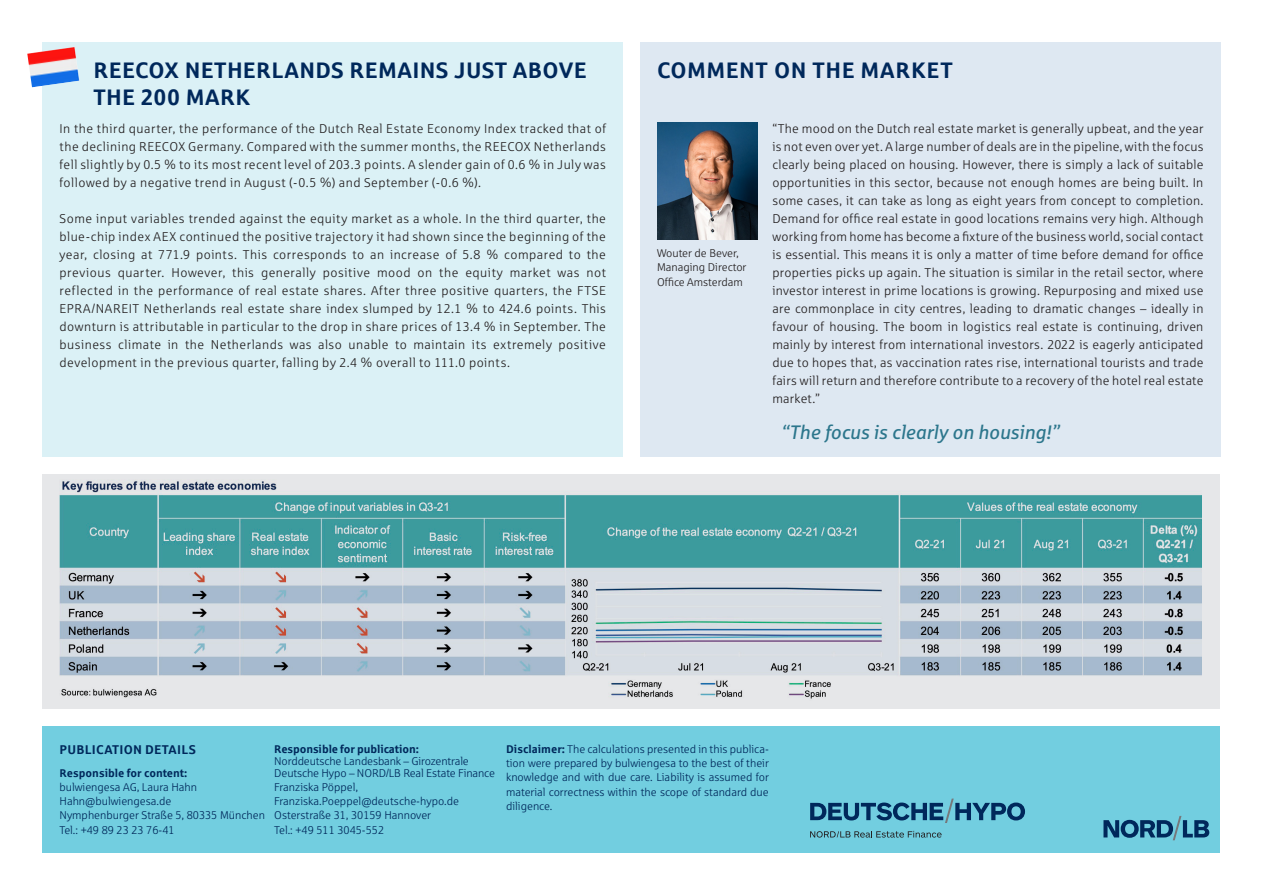
<style>
.page{position:relative;width:1263px;height:893px;background:#fff}
.page>*{position:absolute;margin:0;border:0;box-sizing:border-box;transform-origin:0 0}
.t1{font:700 22.5px "Sparkasse Rg";letter-spacing:.015em;color:#00285b}
.t2{font:italic 19.5px "Sparkasse Rg";letter-spacing:-.01em;color:#2c768c}
.t3{font:12.75px/18px "Sparkasse Lt";letter-spacing:.035em;color:#231f20;text-align:justify}
.t4{font:700 12.75px "Sparkasse Rg";letter-spacing:.02em;color:#00285b}
.t5{font:11.25px/14.2px "Sparkasse Lt";color:#00285b;text-align:justify}
.t6{font:700 11.25px "Sparkasse Rg";letter-spacing:-.01em;color:#00285b}
.t7{font:11.25px/14.2px "Sparkasse Lt";color:#231f20}
.s1{font-family:"Sparkasse Rg";font-weight:700}
</style>
<div class="page">
<div style="left:43px;top:727px;width:1177px;height:126px;background:#72cee0"></div>
<div style="left:43px;top:43px;width:580px;height:414px;background:#dbf1f6"></div>
<div style="left:640px;top:43px;width:580px;height:414px;background:#dee8f2"></div>
<div style="left:43px;top:475px;width:1177px;height:234px;background:#e6e7e9"></div>
<img style="left:60px;top:475px;width:1141px;height:228px">
<svg style="left:810px;top:799px;width:215px;height:24px;background:#4890ae"></svg>
<svg style="left:1103px;top:816px;width:106px;height:24px;background:#4388a7"></svg>
<svg style="left:810px;top:831px;width:131px;height:7px"></svg>
<img style="left:27px;top:47px;width:52px;height:40px">
<img style="left:657px;top:123px;width:101px;height:117px">
<p class="t1" style="left:94px;top:56px;width:495px">REECOX NETHERLANDS REMAINS JUST ABOVE</p>
<p class="t1" style="left:657px;top:56px;width:297px">COMMENT ON THE MARKET</p>
<p class="t1" style="left:94px;top:83px;width:158px">THE 200 MARK</p>
<p class="t3" style="left:60px;top:119px;width:548px">In the third quarter, the performance of the Dutch Real Estate Economy Index tracked that of the declining REECOX Germany. Compared with the summer months, the REECOX Netherlands fell slightly by 0.5 % to its most recent level of 203.3 points. A slender gain of 0.6 % in July was followed by a negative trend in August (-0.5 %) and September (-0.6 %).</p>
<p class="t3" style="left:60px;top:209px;width:548px">Some input variables trended against the equity market as a whole. In the third quarter, the blue-chip index AEX continued the positive trajectory it had shown since the beginning of the year, closing at 771.9 points. This corresponds to an increase of 5.8 % compared to the previous quarter. However, this generally positive mood on the equity market was not reflected in the performance of real estate shares. After three positive quarters, the FTSE EPRA/NAREIT Netherlands real estate share index slumped by 12.1 % to 424.6 points. This downturn is attributable in particular to the drop in share prices of 13.4 % in September. The business climate in the Netherlands was also unable to maintain its extremely positive development in the previous quarter, falling by 2.4 % overall to 111.0 points.</p>
<p class="t7" style="left:657px;top:246px;width:91px">Wouter de Bever,<br>Managing Director<br>Office Amsterdam</p>
<p class="t3" style="left:772px;top:119px;width:433px">“The mood on the Dutch real estate market is generally upbeat, and the year is not even over yet. A large number of deals are in the pipeline, with the focus clearly being placed on housing. However, there is simply a lack of suitable opportunities in this sector, because not enough homes are being built. In some cases, it can take as long as eight years from concept to completion.<br>Demand for office real estate in good locations remains very high. Although working from home has become a fixture of the business world, social contact is essential. This means it is only a matter of time before demand for office properties picks up again. The situation is similar in the retail sector, where investor interest in prime locations is growing. Repurposing and mixed use are commonplace in city centres, leading to dramatic changes – ideally in favour of housing. The boom in logistics real estate is continuing, driven mainly by interest from international investors. 2022 is eagerly anticipated due to hopes that, as vaccination rates rise, international tourists and trade fairs will return and therefore contribute to a recovery of the hotel real estate market.”</p>
<p class="t2" style="left:781px;top:420px;width:280px">“The focus is clearly on housing!”</p>
<p class="t4" style="left:60px;top:741px;width:138px">PUBLICATION DETAILS</p>
<p class="t6" style="left:60px;top:765px;width:129px">Responsible for content:</p>
<p class="t5" style="left:60px;top:779px;width:139px">bulwiengesa AG, Laura Hahn</p>
<p class="t5" style="left:60px;top:794px;width:113px">Hahn@bulwiengesa.de</p>
<p class="t5" style="left:60px;top:808px;width:207px">Nymphenburger Straße 5, 80335 München</p>
<p class="t5" style="left:60px;top:822px;width:117px">Tel.: +49 89 23 23 76-41</p>
<p class="t6" style="left:274px;top:741px;width:146px">Responsible for publication:</p>
<p class="t5" style="left:274px;top:753px;width:196px">Norddeutsche Landesbank – Girozentrale</p>
<p class="t5" style="left:274px;top:765px;width:222px">Deutsche Hypo – NORD/LB Real Estate Finance</p>
<p class="t5" style="left:274px;top:780px;width:85px">Franziska Pöppel,</p>
<p class="t5" style="left:274px;top:794px;width:186px">Franziska.Poeppel@deutsche-hypo.de</p>
<p class="t5" style="left:274px;top:808px;width:158px">Osterstraße 31, 30159 Hannover</p>
<p class="t5" style="left:274px;top:822px;width:111px">Tel.: +49 511 3045-552</p>
<p class="t5" style="left:506px;top:742px;width:264px"><span class="s1">Disclaimer:</span> The calculations presented in this publica&shy;tion were prepared by bulwiengesa to the best of their knowledge and with due care. Liability is assumed for material correctness within the scope of standard due diligence.</p>
</div>
